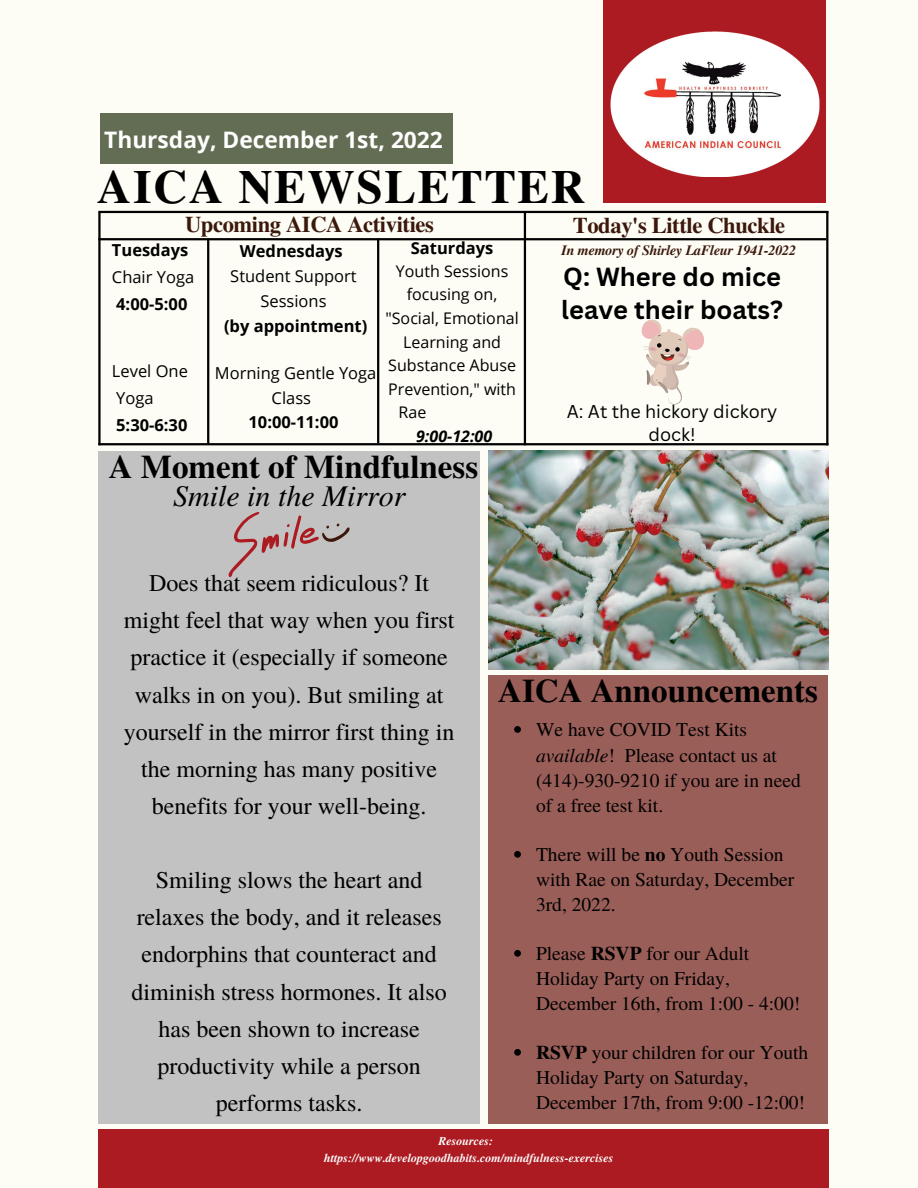
<style>
.page{position:relative;width:918px;height:1188px;background:#fdfdf5}
.page>*{position:absolute;margin:0;border:0;box-sizing:border-box;transform-origin:0 0}
.t1{font:700 47.4px "Te X Gyre Termes";letter-spacing:.035em;color:#000}
.t2{font:700 33px "Te X Gyre Termes";color:#000}
.t3{font:italic 30px "Te X Gyre Termes";color:#000}
.t4{font:700 25.5px/32.7px "Canva Sans";color:#000}
.t5{font:24px/37.2px "Te X Gyre Termes";color:#000;text-align:center}
.t6{font:700 22.8px "Open Sans";color:#fff}
.t7{font:700 22.5px "Te X Gyre Termes";letter-spacing:-.015em;color:#3b180b}
.t8{font:19.5px/24.8px "Te X Gyre Termes";color:#000}
.t9{font:18px/23.7px "Canva Sans";color:#000;text-align:center}
.t10{font:700 16.5px "Open Sans";color:#000}
.t11{font:16.5px/24.8px "Open Sans";color:#000;text-align:center}
.t12{font:16.05px "Open Sans";color:#000}
.t13{font:italic 700 16.05px "Open Sans";color:#000}
.t14{font:italic 700 14.25px "Te X Gyre Termes";letter-spacing:-.015em;color:#3b180b}
.t15{font:italic 700 12px/17px "Te X Gyre Termes";color:#fdfdfd;text-align:center}
.s1{font-style:italic}
.s2{font-weight:700}
</style>
<div class="page">
<hr style="left:826px;top:211px;width:2px;height:234px;background:#000">
<hr style="left:98px;top:211px;width:730px;height:2px;background:#000">
<hr style="left:98px;top:443px;width:730px;height:2px;background:#000">
<div style="left:603px;top:0;width:223px;height:202px;background:#ac1b21"></div>
<hr style="left:524px;top:211px;width:2px;height:234px;background:#000">
<div style="left:100px;top:113px;width:352px;height:51px;background:#636d53"></div>
<div style="left:98px;top:1129px;width:730px;height:59px;background:#ac1b21"></div>
<img style="left:610px;top:31px;width:210px;height:146px">
<div style="left:488px;top:675px;width:339px;height:449px;background:#9a5e58"></div>
<div style="left:98px;top:451px;width:382px;height:673px;background:#c2c2c2"></div>
<hr style="left:207px;top:238px;width:2px;height:206px;background:#000">
<hr style="left:377px;top:238px;width:2px;height:205px;background:#000">
<hr style="left:98px;top:212px;width:3px;height:233px;background:#000">
<hr style="left:98px;top:238px;width:728px;height:2px;background:#000">
<img style="left:488px;top:451px;width:340px;height:218px">
<svg style="left:641px;top:319px;width:63px;height:86px"></svg>
<svg style="left:228px;top:512px;width:122px;height:65px"></svg>
<svg style="left:514px;top:726px;width:7px;height:7px"></svg>
<svg style="left:514px;top:851px;width:7px;height:7px"></svg>
<svg style="left:514px;top:950px;width:7px;height:7px"></svg>
<svg style="left:514px;top:1049px;width:7px;height:7px"></svg>
<p class="t6" style="left:104px;top:124px;width:340px">Thursday, December 1st, 2022</p>
<h1 class="t1" style="left:97px;top:150px;width:489px">AICA NEWSLETTER</h1>
<p class="t7" style="left:185px;top:207px;width:250px">Upcoming AICA Activities</p>
<p class="t10" style="left:112px;top:238px;width:78px">Tuesdays</p>
<p class="t11" style="left:112px;top:264px;width:84px">Chair Yoga</p>
<p class="t10" style="left:116px;top:292px;width:73px">4:00-5:00</p>
<p class="t11" style="left:112px;top:357px;width:77px;line-height:27px;text-align:left">Level One<br>Yoga</p>
<p class="t10" style="left:116px;top:413px;width:73px">5:30-6:30</p>
<p class="t10" style="left:240px;top:240px;width:104px">Wednesdays</p>
<p class="t11" style="left:230px;top:263px;width:128px">Student Support<br>Sessions</p>
<p class="t10" style="left:224px;top:314px;width:145px">(by appointment)</p>
<p class="t11" style="left:215px;top:360px;width:163px">Morning Gentle Yoga<br>Class</p>
<p class="t10" style="left:249px;top:411px;width:91px">10:00-11:00</p>
<p class="t10" style="left:411px;top:237px;width:84px">Saturdays</p>
<p class="t12" style="left:396px;top:260px;width:114px">Youth Sessions</p>
<p class="t12" style="left:407px;top:283px;width:92px">focusing on,</p>
<p class="t12" style="left:385px;top:307px;width:135px">"Social, Emotional</p>
<p class="t12" style="left:403px;top:330px;width:100px">Learning and</p>
<p class="t12" style="left:388px;top:354px;width:129px">Substance Abuse</p>
<p class="t12" style="left:388px;top:378px;width:129px">Prevention," with</p>
<p class="t12" style="left:399px;top:401px;width:29px">Rae</p>
<p class="t13" style="left:416px;top:425px;width:78px">9:00-12:00</p>
<h2 class="t2" style="left:109px;top:441px;width:371px">A Moment of Mindfulness</h2>
<p class="t3" style="left:173px;top:474px;width:234px">Smile in the Mirror</p>
<p class="t7" style="left:573px;top:208px;width:214px">Today's Little Chuckle</p>
<p class="t14" style="left:562px;top:240px;width:236px">In memory of Shirley LaFleur 1941-2022</p>
<p class="t4" style="left:561px;top:260px;width:223px">Q: Where do mice leave their boats?</p>
<p class="t9" style="left:567px;top:399px;width:212px">A: At the hickory dickory dock!</p>
<p class="t5" style="left:124px;top:563px;width:332px">Does that seem ridiculous? It might feel that way when you first practice it (especially if someone walks in on you). But smiling at yourself in the mirror first thing in the morning has many positive benefits for your well-being.</p>
<p class="t5" style="left:132px;top:860px;width:317px">Smiling slows the heart and relaxes the body, and it releases endorphins that counteract and diminish stress hormones. It also has been shown to increase productivity while a person performs tasks.</p>
<h2 class="t2" style="left:498px;top:665px;width:321px">AICA Announcements</h2>
<p class="t8" style="left:536px;top:716px;width:266px;line-height:25.2px">We have COVID Test Kits <span class="s1">available</span>! Please contact us at (414)-930-9210 if you are in need of a free test kit.</p>
<p class="t8" style="left:536px;top:841px;width:260px">There will be <span class="s2">no</span> Youth Session with Rae on Saturday, December<br>3rd, 2022.</p>
<p class="t8" style="left:536px;top:940px;width:266px">Please <span class="s2">RSVP</span> for our Adult<br>Holiday Party on Friday,<br>December 16th, from 1:00 - 4:00!</p>
<p class="t8" style="left:536px;top:1039px;width:274px"><span class="s2">RSVP</span> your children for our Youth<br>Holiday Party on Saturday,<br>December 17th, from 9:00 -12:00!</p>
<p class="t15" style="left:324px;top:1132px;width:291px">Resources: https://www.developgoodhabits.com/mindfulness-exercises</p>
</div>
